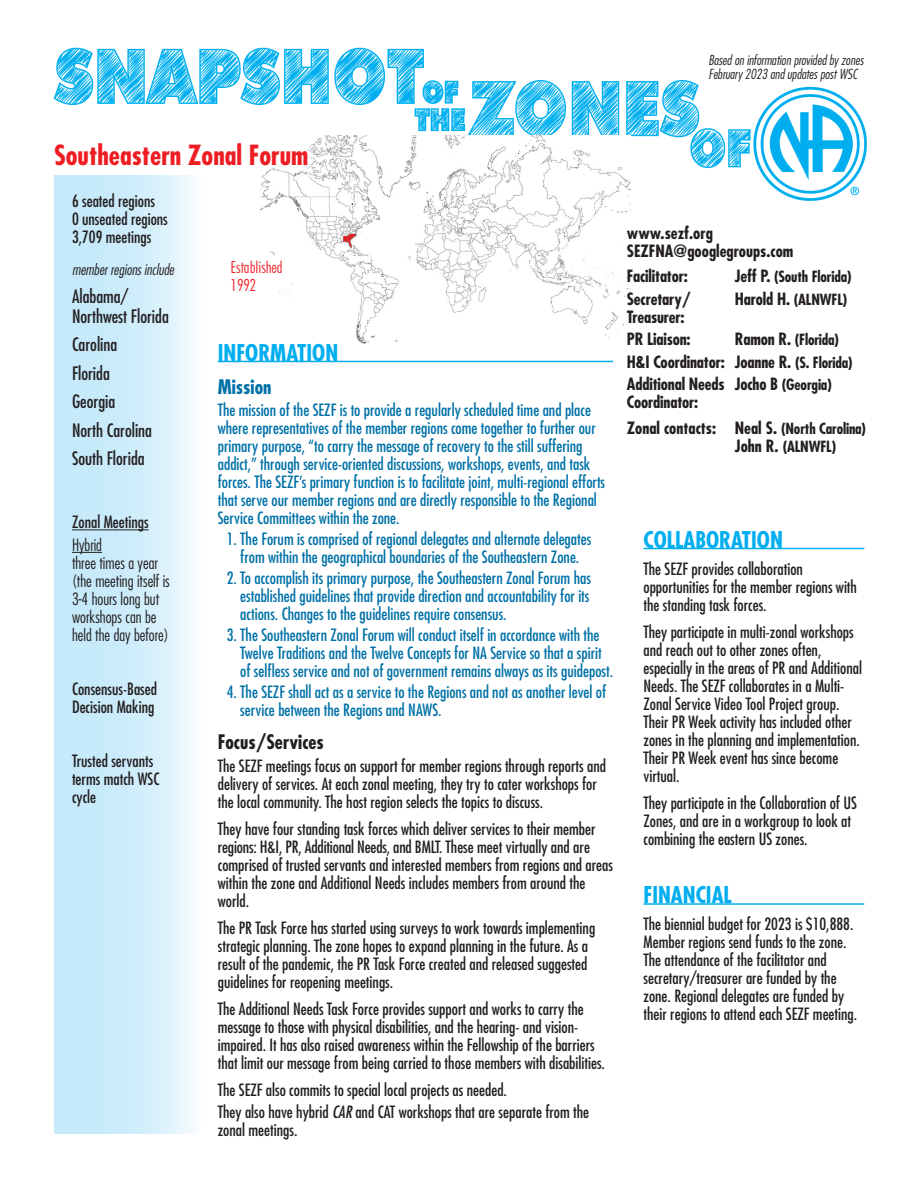
<style>
.page{position:relative;width:918px;height:1188px;background:#fff}
.page>*{position:absolute;margin:0;border:0;box-sizing:border-box;transform-origin:0 0}
.t1{font:700 condensed 27px "Futura Std";color:#ee1d23}
.t2{font:700 condensed 22.5px "Futura Std";color:#00aeef}
.t3{font:700 condensed 19.5px "Futura Std";color:#231f20}
.t4{font:700 condensed 19.5px "Futura Std";color:#0071a7}
.t5{font:condensed 18px/28.5px "Futura Std";color:#231f20}
.t6{font:condensed 16.5px/18px "Futura Std";color:#231f20}
.t7{font:condensed 16.5px/18px "Futura Std";color:#0071a7}
.t8{font:700 condensed 16.5px/22.5px "Futura Std";letter-spacing:-.01em;color:#231f20}
.t9{font:300 condensed 16.5px/18px "Futura Std";color:#231f20}
.t10{font:300 condensed 16.5px/18px "Futura BT";color:#ee1d23}
.t11{font:700 condensed 15px "Futura Std";letter-spacing:-.01em;color:#231f20}
.t12{font:italic 300 condensed 15px "Futura Std";color:#231f20}
.t13{font:italic 300 condensed 13.5px/13.5px "Futura Std";color:#231f20}
.s1{font-style:italic}
.s2{font-size:16.5px}
.s3{font-size:15px}
</style>
<div class="page">
<img style="left:54px;top:47px;width:813px;height:153px">
<div style="left:55px;top:175px;width:146px;height:958px;background:linear-gradient(to right,#bbe6f9,#ecf8fd)"></div>
<img style="left:261px;top:136px;width:369px;height:207px">
<div style="left:30px;top:143px;width:283px;height:28px;background:#fff"></div>
<hr style="left:72px;top:530px;width:77px;height:1px;background:#231f20">
<hr style="left:72px;top:552px;width:30px;height:1px;background:#231f20">
<hr style="left:218px;top:361px;width:395px;height:1px;background:#00aeef">
<hr style="left:644px;top:548px;width:220px;height:1px;background:#00aeef">
<hr style="left:644px;top:903px;width:220px;height:2px;background:#00aeef">
<p class="t13" style="left:708px;top:54px;width:157px">Based on information provided by zones<br>February 2023 and updates post WSC</p>
<h1 class="t1" style="left:54px;top:138px;width:256px">Southeastern Zonal Forum</h1>
<p class="t6" style="left:72px;top:192px;width:97px">6 seated regions<br>0 unseated regions<br>3,709 meetings</p>
<p class="t12" style="left:72px;top:260px;width:104px">member regions include</p>
<p class="t5" style="left:72px;top:287px;width:98px;line-height:19.5px">Alabama/<br>Northwest Florida</p>
<p class="t5" style="left:72px;top:330px;width:82px">Carolina<br>Florida<br>Georgia<br>North Carolina<br>South Florida</p>
<p class="t10" style="left:231px;top:258px;width:54px">Established<br>1992</p>
<h2 class="t2" style="left:218px;top:338px;width:122px">INFORMATION</h2>
<p class="t4" style="left:218px;top:374px;width:55px">Mission</p>
<p class="t7" style="left:218px;top:401px;width:389px">The mission of the SEZF is to provide a regularly scheduled time and place where representatives of the member regions come together to further our primary purpose, “to carry the message of recovery to the still suffering addict,” through service-oriented discussions, workshops, events, and task forces. The SEZF’s primary function is to facilitate joint, multi-regional efforts that serve our member regions and are directly responsible to the Regional Service Committees within the zone.</p>
<p class="t7" style="left:227px;top:530px;width:366px;text-align:center">1. The Forum is comprised of regional delegates and alternate delegates from within the geographical boundaries of the Southeastern Zone.</p>
<p class="t7" style="left:240px;top:569px;width:352px;text-align:justify;text-indent:-13px">2. To accomplish its primary purpose, the Southeastern Zonal Forum has established guidelines that provide direction and accountability for its actions. Changes to the guidelines require consensus.</p>
<p class="t7" style="left:240px;top:626px;width:374px;text-indent:-13px">3. The Southeastern Zonal Forum will conduct itself in accordance with the<br>Twelve Traditions and the Twelve Concepts for NA Service so that a spirit of selfless service and not of government remains always as its guidepost.</p>
<p class="t7" style="left:240px;top:683px;width:367px;text-indent:-13px">4. The SEZF shall act as a service to the Regions and not as another level of service between the Regions and NAWS.</p>
<p class="t3" style="left:218px;top:730px;width:108px">Focus/Services</p>
<p class="t6" style="left:218px;top:757px;width:390px">The SEZF meetings focus on support for member regions through reports and delivery of services. At each zonal meeting, they try to cater workshops for the local community. The host region selects the topics to discuss.</p>
<p class="t6" style="left:218px;top:820px;width:397px">They have four standing task forces which deliver services to their member regions: H&amp;I, PR, Additional Needs, and BMLT. These meet virtually and are comprised of trusted servants and interested members from regions and areas within the zone and Additional Needs includes members from around the world.</p>
<p class="t6" style="left:218px;top:919px;width:379px">The PR Task Force has started using surveys to work towards implementing strategic planning. The zone hopes to expand planning in the future. As a result of the pandemic, the PR Task Force created and released suggested guidelines for reopening meetings.</p>
<p class="t6" style="left:218px;top:1000px;width:389px">The Additional Needs Task Force provides support and works to carry the message to those with physical disabilities, and the hearing- and vision&shy;impaired. It has also raised awareness within the Fellowship of the barriers that limit our message from being carried to those members with disabilities.</p>
<p class="t6" style="left:218px;top:1078px;width:373px;line-height:22.5px">The SEZF also commits to special local projects as needed.<br>They also have hybrid <span class="s1">CAR</span> and CAT workshops that are separate from the</p>
<p class="t6" style="left:218px;top:1121px;width:81px">zonal meetings.</p>
<p class="t6" style="left:72px;top:513px;width:78px">Zonal Meetings</p>
<p class="t9" style="left:72px;top:536px;width:99px">Hybrid<br>three times a year (the meeting itself is<br>3-4 hours long but workshops can be held the day before)</p>
<p class="t6" style="left:72px;top:680px;width:87px">Consensus-Based<br>Decision Making</p>
<p class="t6" style="left:72px;top:752px;width:89px">Trusted servants terms match WSC cycle</p>
<p class="t8" style="left:627px;top:224px;width:168px;line-height:18px">www.sezf.org<br>SEZFNA@googlegroups.com</p>
<p class="t8" style="left:627px;top:265px;width:63px">Facilitator:</p>
<p class="t11" style="left:735px;top:267px;width:118px"><span class="s2">Jeff P.</span> (South Florida)</p>
<p class="t8" style="left:627px;top:287px;width:66px">Secretary/</p>
<p class="t8" style="left:735px;top:287px;width:114px">Harold H. <span class="s3">(ALNWFL)</span></p>
<p class="t8" style="left:627px;top:305px;width:65px">Treasurer:<br>PR Liaison:</p>
<p class="t11" style="left:735px;top:330px;width:106px"><span class="s2">Ramon R.</span> (Florida)</p>
<p class="t8" style="left:627px;top:350px;width:227px">H&amp;I Coordinator: Joanne R. <span class="s3">(S. Florida)<br></span>Additional Needs Jocho B <span class="s3">(Georgia)</span></p>
<p class="t8" style="left:627px;top:389px;width:241px;line-height:25.5px">Coordinator:<br>Zonal contacts: Neal S. <span class="s3">(North Carolina)</span></p>
<p class="t11" style="left:735px;top:437px;width:103px"><span class="s2">John R.</span> (ALNWFL)</p>
<h2 class="t2" style="left:644px;top:525px;width:141px">COLLABORATION</h2>
<p class="t6" style="left:644px;top:560px;width:215px">The SEZF provides collaboration opportunities for the member regions with the standing task forces.</p>
<p class="t6" style="left:644px;top:623px;width:220px">They participate in multi-zonal workshops and reach out to other zones often, especially in the areas of PR and Additional Needs. The SEZF collaborates in a Multi-Zonal Service Video Tool Project group.<br>Their PR Week activity has included other zones in the planning and implementation.<br>Their PR Week event has since become virtual.</p>
<p class="t6" style="left:644px;top:794px;width:215px">They participate in the Collaboration of US<br>Zones, and are in a workgroup to look at combining the eastern US zones.</p>
<h2 class="t2" style="left:644px;top:881px;width:90px">FINANCIAL</h2>
<p class="t6" style="left:644px;top:915px;width:215px">The biennial budget for 2023 is $10,888.<br>Member regions send funds to the zone.<br>The attendance of the facilitator and secretary/treasurer are funded by the zone. Regional delegates are funded by their regions to attend each SEZF meeting.</p>
</div>
